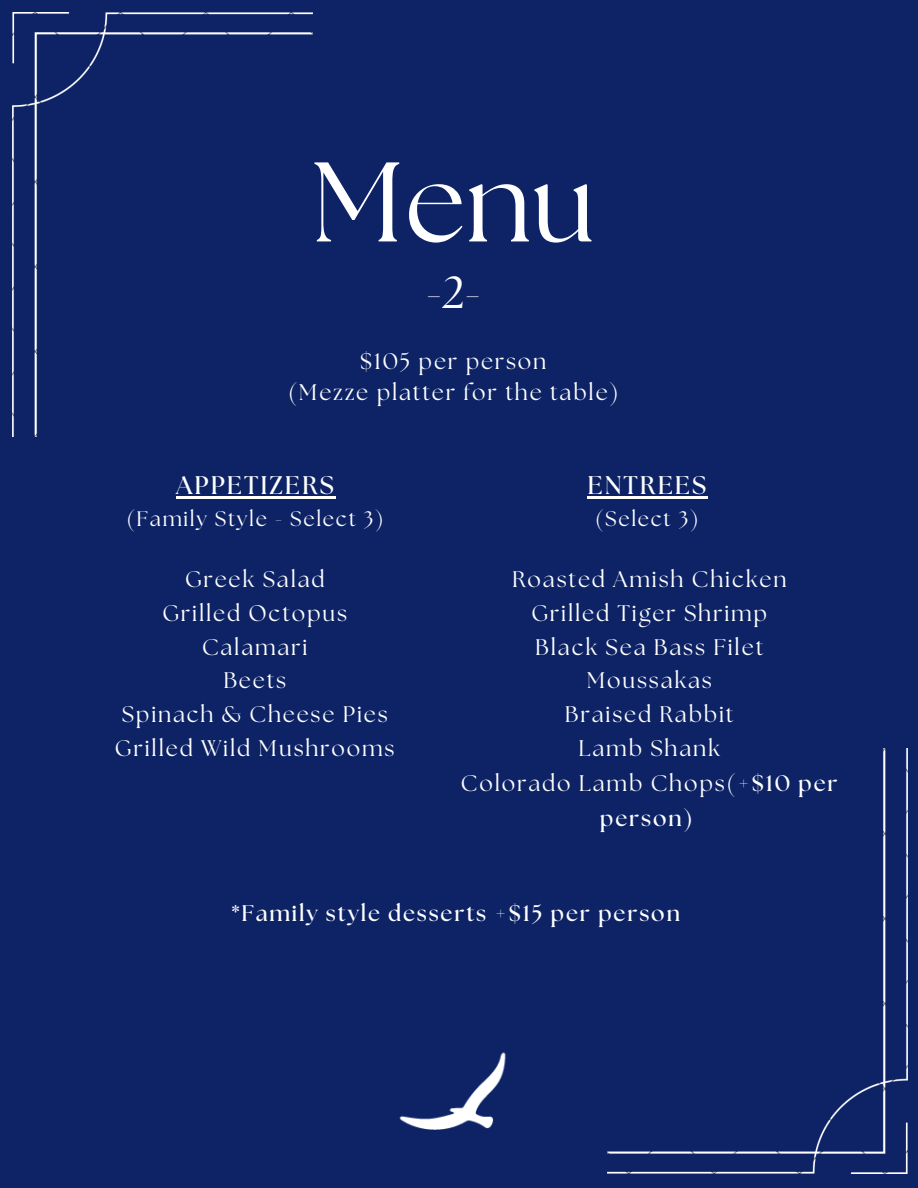
<style>
.page{position:relative;width:918px;height:1188px;background:#0d2366}
.page>*{position:absolute;margin:0;border:0;box-sizing:border-box;transform-origin:0 0}
.t1{font:112.95px "The Seasons";color:#fff}
.t2{font:45px "The Seasons";color:#fff}
.t3{font:700 25.5px "The Seasons";letter-spacing:.08em;color:#fff}
.t4{font:22.5px/34.8px "The Seasons";letter-spacing:.08em;color:#fff;text-align:center}
.t5{font:700 22.5px "The Seasons";letter-spacing:.08em;color:#fff}
.t6{font:21px "The Seasons";letter-spacing:.08em;color:#fff}
.s1{font-weight:700}
</style>
<div class="page">
<img style="left:399px;top:1052px;width:107px;height:78px">
<img style="left:13px;top:13px;width:299px;height:424px">
<hr style="left:176px;top:496px;width:160px;height:3px;background:#fff">
<hr style="left:587px;top:496px;width:121px;height:3px;background:#fff">
<img style="left:608px;top:749px;width:299px;height:425px">
<p class="t1" style="left:311px;top:151px;width:286px">Menu</p>
<p class="t2" style="left:426px;top:272px;width:57px">-2-</p>
<p class="t4" style="left:360px;top:346px;width:188px">$105 per person</p>
<p class="t4" style="left:288px;top:376px;width:332px">(Mezze platter for the table)</p>
<p class="t3" style="left:176px;top:474px;width:159px">APPETIZERS</p>
<h2 class="t3" style="left:587px;top:474px;width:120px">ENTREES</h2>
<p class="t6" style="left:127px;top:509px;width:259px">(Family Style - Select 3)</p>
<p class="t6" style="left:595px;top:509px;width:105px">(Select 3)</p>
<p class="t4" style="left:512px;top:563px;width:276px">Roasted Amish Chicken</p>
<p class="t4" style="left:531px;top:597px;width:237px">Grilled Tiger Shrimp</p>
<p class="t4" style="left:535px;top:631px;width:230px">Black Sea Bass Filet</p>
<p class="t4" style="left:587px;top:665px;width:127px">Moussakas</p>
<p class="t4" style="left:565px;top:698px;width:170px">Braised Rabbit</p>
<h3 class="t4" style="left:579px;top:732px;width:143px">Lamb Shank</h3>
<p class="t4" style="left:461px;top:767px;width:378px">Colorado Lamb Chops(<span class="s1">+$10 per person)</span></p>
<h2 class="t4" style="left:185px;top:563px;width:141px">Greek Salad</h2>
<p class="t4" style="left:162px;top:597px;width:186px">Grilled Octopus</p>
<p class="t4" style="left:202px;top:631px;width:107px">Calamari</p>
<p class="t4" style="left:223px;top:665px;width:64px">Beets</p>
<p class="t4" style="left:122px;top:698px;width:268px">Spinach &amp; Cheese Pies</p>
<p class="t4" style="left:115px;top:732px;width:281px">Grilled Wild Mushrooms</p>
<p class="t5" style="left:232px;top:903px;width:450px">*Family style desserts +$15 per person</p>
</div>
